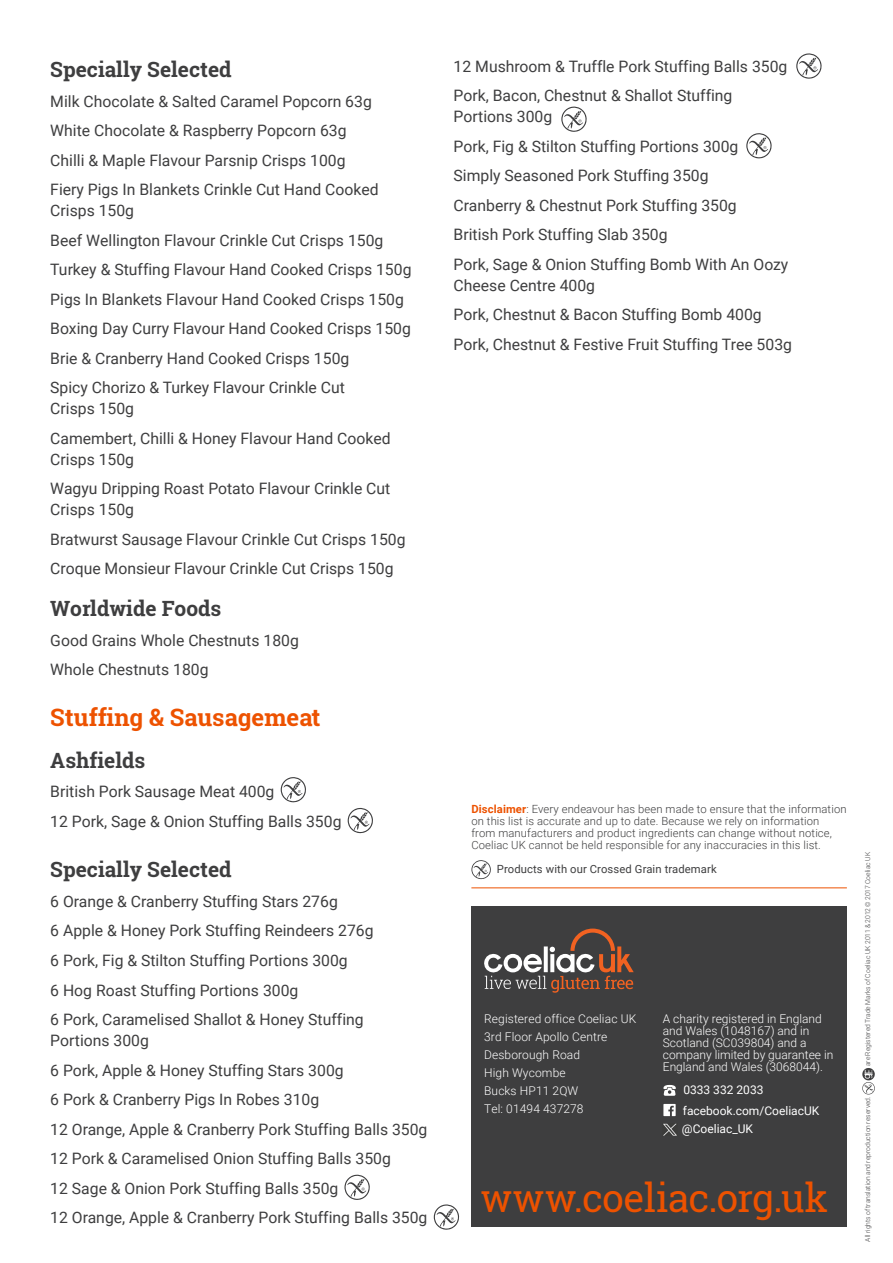
<style>
.page{position:relative;width:893px;height:1263px;background:#fff}
.page>*{position:absolute;margin:0;border:0;box-sizing:border-box;transform-origin:0 0}
.Body_copy{font:39px "Roboto Slab";letter-spacing:-.015em;color:#ed5200}
.Bullet_list{font:700 24px "Roboto Slab";color:#ed5200}
.Bullet_list-2{font:700 21px "Roboto Slab";color:#3e3e3f}
.Bullet_list-3{font:15.75px/21px "Roboto";color:#3e3e3f}
.Body_copy-2{font:300 12px/12px "Roboto";color:#fff}
.t1{font:12px "Roboto";color:#fff}
.t2{font:300 11.25px/12px "Roboto";letter-spacing:.01em;color:#3e3e3f}
.t3{font:11.25px "Roboto";letter-spacing:.01em;color:#3e3e3f}
.t4{font:300 6.75px "Roboto";color:#3e3e3f}
.s1{font-weight:700;color:#ed5200}
</style>
<div class="page">
<svg style="left:281px;top:777px;width:25px;height:25px"></svg>
<div style="left:471px;top:906px;width:376px;height:321px;background:#3e3e3f"></div>
<svg style="left:484px;top:928px;width:150px;height:65px"></svg>
<svg style="left:862px;top:1068px;width:13px;height:26px"></svg>
<hr style="left:471px;top:887px;width:376px;height:1px;background:#ed5200">
<svg style="left:663px;top:1104px;width:13px;height:12px"></svg>
<svg style="left:663px;top:1085px;width:13px;height:11px"></svg>
<img style="left:663px;top:1124px;width:14px;height:11px">
<svg style="left:471px;top:860px;width:20px;height:19px"></svg>
<svg style="left:348px;top:808px;width:25px;height:25px"></svg>
<svg style="left:344px;top:1174px;width:26px;height:26px"></svg>
<svg style="left:434px;top:1204px;width:25px;height:26px"></svg>
<svg style="left:796px;top:53px;width:26px;height:26px"></svg>
<svg style="left:561px;top:106px;width:26px;height:26px"></svg>
<svg style="left:746px;top:133px;width:26px;height:25px"></svg>
<p class="Bullet_list-2" style="left:50px;top:55px;width:183px">Specially Selected</p>
<p class="Bullet_list-3" style="left:50px;top:90px;width:323px">Milk Chocolate &amp; Salted Caramel Popcorn 63g</p>
<p class="Bullet_list-3" style="left:50px;top:120px;width:298px">White Chocolate &amp; Raspberry Popcorn 63g</p>
<p class="Bullet_list-3" style="left:50px;top:149px;width:297px">Chilli &amp; Maple Flavour Parsnip Crisps 100g</p>
<p class="Bullet_list-3" style="left:50px;top:179px;width:330px">Fiery Pigs In Blankets Crinkle Cut Hand Cooked<br>Crisps 150g</p>
<p class="Bullet_list-3" style="left:50px;top:229px;width:335px">Beef Wellington Flavour Crinkle Cut Crisps 150g</p>
<p class="Bullet_list-3" style="left:50px;top:259px;width:363px">Turkey &amp; Stuffing Flavour Hand Cooked Crisps 150g</p>
<p class="Bullet_list-3" style="left:50px;top:288px;width:355px">Pigs In Blankets Flavour Hand Cooked Crisps 150g</p>
<p class="Bullet_list-3" style="left:50px;top:318px;width:362px">Boxing Day Curry Flavour Hand Cooked Crisps 150g</p>
<p class="Bullet_list-3" style="left:50px;top:347px;width:301px">Brie &amp; Cranberry Hand Cooked Crisps 150g</p>
<p class="Bullet_list-3" style="left:50px;top:377px;width:296px">Spicy Chorizo &amp; Turkey Flavour Crinkle Cut<br>Crisps 150g</p>
<p class="Bullet_list-3" style="left:50px;top:427px;width:342px">Camembert, Chilli &amp; Honey Flavour Hand Cooked<br>Crisps 150g</p>
<p class="Bullet_list-3" style="left:50px;top:478px;width:341px">Wagyu Dripping Roast Potato Flavour Crinkle Cut<br>Crisps 150g</p>
<p class="Bullet_list-3" style="left:50px;top:528px;width:357px">Bratwurst Sausage Flavour Crinkle Cut Crisps 150g</p>
<p class="Bullet_list-3" style="left:50px;top:558px;width:345px">Croque Monsieur Flavour Crinkle Cut Crisps 150g</p>
<p class="Bullet_list-2" style="left:50px;top:594px;width:173px">Worldwide Foods</p>
<p class="Bullet_list-3" style="left:50px;top:629px;width:250px">Good Grains Whole Chestnuts 180g</p>
<p class="Bullet_list-3" style="left:50px;top:659px;width:160px">Whole Chestnuts 180g</p>
<p class="Bullet_list" style="left:50px;top:701px;width:272px">Stuffing &amp; Sausagemeat</p>
<p class="Bullet_list-2" style="left:50px;top:746px;width:96px">Ashfields</p>
<p class="Bullet_list-3" style="left:50px;top:781px;width:226px">British Pork Sausage Meat 400g</p>
<p class="Bullet_list-3" style="left:50px;top:810px;width:293px">12 Pork, Sage &amp; Onion Stuffing Balls 350g</p>
<p class="Bullet_list-2" style="left:50px;top:855px;width:183px">Specially Selected</p>
<p class="Bullet_list-3" style="left:50px;top:890px;width:289px">6 Orange &amp; Cranberry Stuffing Stars 276g</p>
<p class="Bullet_list-3" style="left:50px;top:920px;width:325px">6 Apple &amp; Honey Pork Stuffing Reindeers 276g</p>
<p class="Bullet_list-3" style="left:50px;top:949px;width:299px">6 Pork, Fig &amp; Stilton Stuffing Portions 300g</p>
<p class="Bullet_list-3" style="left:50px;top:979px;width:250px">6 Hog Roast Stuffing Portions 300g</p>
<p class="Bullet_list-3" style="left:50px;top:1008px;width:315px">6 Pork, Caramelised Shallot &amp; Honey Stuffing<br>Portions 300g</p>
<p class="Bullet_list-3" style="left:50px;top:1059px;width:295px">6 Pork, Apple &amp; Honey Stuffing Stars 300g</p>
<p class="Bullet_list-3" style="left:50px;top:1088px;width:270px">6 Pork &amp; Cranberry Pigs In Robes 310g</p>
<p class="Bullet_list-3" style="left:50px;top:1118px;width:379px">12 Orange, Apple &amp; Cranberry Pork Stuffing Balls 350g</p>
<p class="Bullet_list-3" style="left:50px;top:1147px;width:342px">12 Pork &amp; Caramelised Onion Stuffing Balls 350g</p>
<p class="Bullet_list-3" style="left:50px;top:1177px;width:290px">12 Sage &amp; Onion Pork Stuffing Balls 350g</p>
<p class="Bullet_list-3" style="left:50px;top:1206px;width:379px">12 Orange, Apple &amp; Cranberry Pork Stuffing Balls 350g</p>
<p class="Bullet_list-3" style="left:454px;top:55px;width:335px">12 Mushroom &amp; Truffle Pork Stuffing Balls 350g</p>
<p class="Bullet_list-3" style="left:454px;top:85px;width:280px">Pork, Bacon, Chestnut &amp; Shallot Stuffing<br>Portions 300g</p>
<p class="Bullet_list-3" style="left:454px;top:135px;width:286px">Pork, Fig &amp; Stilton Stuffing Portions 300g</p>
<p class="Bullet_list-3" style="left:454px;top:165px;width:256px">Simply Seasoned Pork Stuffing 350g</p>
<p class="Bullet_list-3" style="left:454px;top:194px;width:285px">Cranberry &amp; Chestnut Pork Stuffing 350g</p>
<p class="Bullet_list-3" style="left:454px;top:224px;width:215px">British Pork Stuffing Slab 350g</p>
<p class="Bullet_list-3" style="left:454px;top:253px;width:336px">Pork, Sage &amp; Onion Stuffing Bomb With An Oozy<br>Cheese Centre 400g</p>
<p class="Bullet_list-3" style="left:454px;top:304px;width:310px">Pork, Chestnut &amp; Bacon Stuffing Bomb 400g</p>
<p class="Bullet_list-3" style="left:454px;top:333px;width:340px">Pork, Chestnut &amp; Festive Fruit Stuffing Tree 503g</p>
<p class="t2" style="left:471px;top:803px;width:377px"><span class="s1">Disclaimer</span>: Every endeavour has been made to ensure that the information on this list is accurate and up to date. Because we rely on information</p>
<p class="t2" style="left:471px;top:827px;width:362px">from manufacturers and product ingredients can change without notice,<br>Coeliac UK cannot be held responsible for any inaccuracies in this list.</p>
<p class="t3" style="left:497px;top:861px;width:221px">Products with our Crossed Grain trademark</p>
<p class="Body_copy-2" style="left:484px;top:1012px;width:154px">Registered office Coeliac UK</p>
<p class="Body_copy-2" style="left:484px;top:1030px;width:125px">3rd Floor Apollo Centre</p>
<p class="Body_copy-2" style="left:484px;top:1048px;width:98px">Desborough Road</p>
<p class="Body_copy-2" style="left:484px;top:1066px;width:83px">High Wycombe</p>
<p class="Body_copy-2" style="left:484px;top:1084px;width:96px">Bucks HP11 2QW</p>
<p class="Body_copy-2" style="left:484px;top:1102px;width:101px">Tel: 01494 437278</p>
<p class="Body_copy-2" style="left:663px;top:1012px;width:172px">A charity registered in England and Wales (1048167) and in<br>Scotland (SC039804) and a company limited by guarantee in<br>England and Wales (3068044).</p>
<p class="t1" style="left:683px;top:1081px;width:82px">0333 332 2033</p>
<p class="t1" style="left:682px;top:1120px;width:73px">@Coeliac_UK</p>
<p class="t1" style="left:683px;top:1102px;width:138px">facebook.com/CoeliacUK</p>
<p class="Body_copy" style="left:480px;top:1171px;width:349px">www.coeliac.org.uk</p>
<p class="t4" style="left:863px;top:1066px;width:216px;rotate:-90deg">are Registered Trade Marks of Coeliac UK 2011 &amp; 2012 © 2017 Coeliac UK</p>
<p class="t4" style="left:863px;top:1242px;width:147px;rotate:-90deg">All rights of translation and reproduction reserved.</p>
</div>
